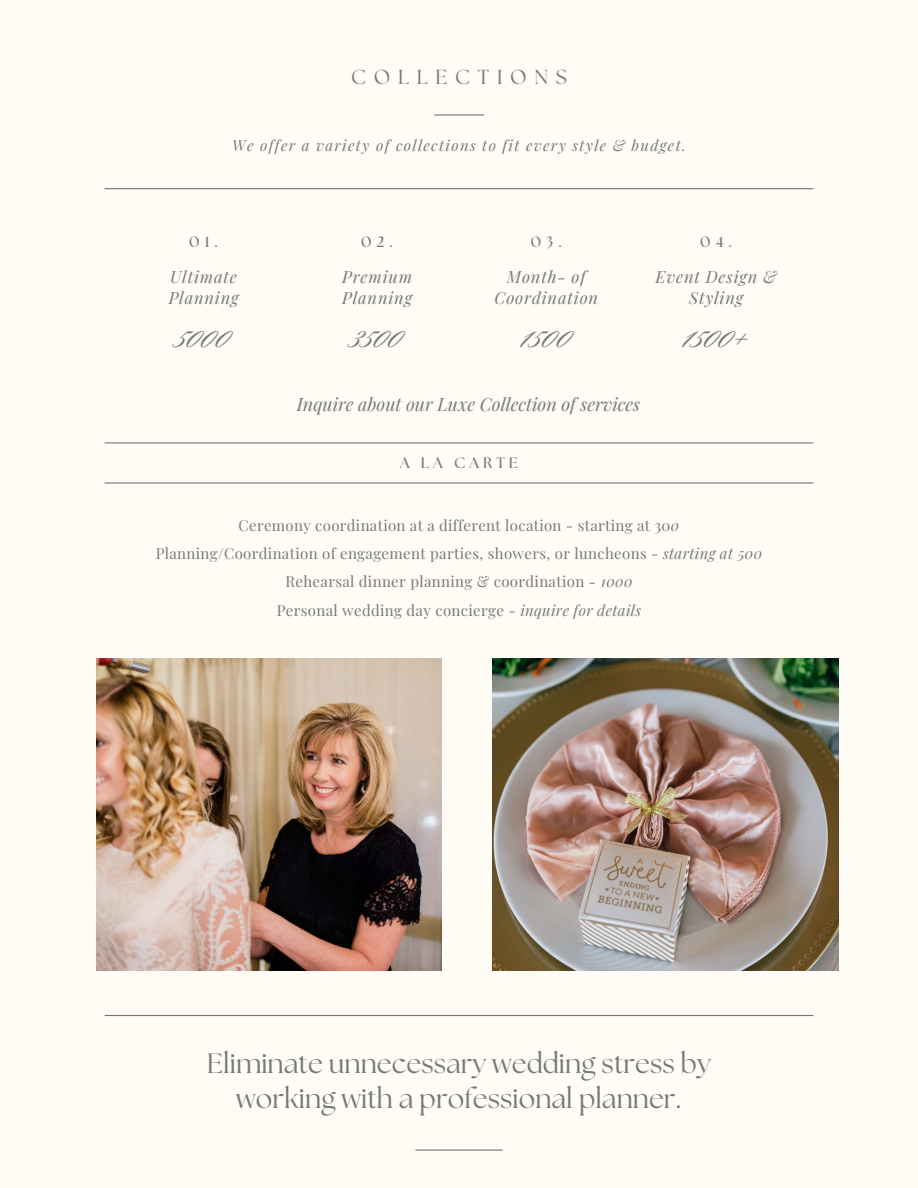
<style>
.page{position:relative;width:918px;height:1188px;background:#fffcf5}
.page>*{position:absolute;margin:0;border:0;box-sizing:border-box;transform-origin:0 0}
.t1{font:40.5px "Sloop Script Pro";letter-spacing:.035em;color:#77787b}
.t2{font:27.75px/34.8px "The Seasons";color:#77787b;text-align:center}
.t3{font:20.25px "The Seasons";letter-spacing:.385em;color:#77787b}
.t4{font:italic 18px "Playfair Display";color:#77787b}
.t5{font:italic 16.5px/21.3px "Playfair Display";letter-spacing:.05em;color:#77787b}
.t6{font:15px "Playfair Display";letter-spacing:.025em;color:#77787b}
.t7{font:italic 15px "Playfair Display";letter-spacing:.09em;color:#77787b}
.t8{font:700 15px "The Seasons";letter-spacing:.27em;color:#77787b}
.s1{font-style:italic}
</style>
<div class="page">
<hr style="left:434px;top:114px;width:50px;height:2px;background:#737373">
<hr style="left:105px;top:188px;width:708px;height:1px;background:#737373">
<hr style="left:105px;top:1015px;width:708px;height:1px;background:#737373">
<hr style="left:105px;top:442px;width:708px;height:2px;background:#737373">
<hr style="left:105px;top:482px;width:708px;height:2px;background:#737373">
<hr style="left:415px;top:1150px;width:88px;height:1px;background:#737373">
<img style="left:97px;top:659px;width:344px;height:311px">
<img style="left:493px;top:659px;width:345px;height:311px">
<h6 class="t3" style="left:351px;top:67px;width:217px">COLLECTIONS</h6>
<p class="t7" style="left:232px;top:135px;width:455px">We offer a variety of collections to fit every style &amp; budget.</p>
<h6 class="t8" style="left:189px;top:235px;width:30px">01.</h6>
<h6 class="t8" style="left:361px;top:235px;width:33px">02.</h6>
<h4 class="t8" style="left:531px;top:235px;width:33px">03.</h4>
<h4 class="t8" style="left:700px;top:235px;width:33px">04.</h4>
<h4 class="t5" style="left:169px;top:265px;width:71px">Ultimate<br>Planning</h4>
<h1 class="t1" style="left:177px;top:314px;width:54px">5000</h1>
<h4 class="t5" style="left:342px;top:265px;width:71px">Premium<br>Planning</h4>
<h1 class="t1" style="left:352px;top:314px;width:52px">3500</h1>
<h6 class="t5" style="left:494px;top:265px;width:105px;text-align:center">Month- of<br>Coordination</h6>
<h4 class="t1" style="left:522px;top:314px;width:51px">1500</h4>
<h1 class="t5" style="left:656px;top:265px;width:123px;text-align:center">Event Design &amp;<br>Styling</h1>
<h1 class="t1" style="left:684px;top:314px;width:67px">1500+</h1>
<h2 class="t4" style="left:297px;top:391px;width:345px">Inquire about our Luxe Collection of services</h2>
<p class="t8" style="left:400px;top:456px;width:119px">A LA CARTE</p>
<h5 class="t6" style="left:239px;top:515px;width:442px">Ceremony coordination at a different location - starting at 30<span class="s1">0</span></h5>
<p class="t6" style="left:156px;top:543px;width:608px">Planning/Coordination of engagement parties, showers, or luncheons - <span class="s1">starting at 500</span></p>
<p class="t6" style="left:285px;top:571px;width:349px">Rehearsal dinner planning &amp; coordination <span class="s1">- 1000</span></p>
<p class="t6" style="left:277px;top:599px;width:366px">Personal wedding day concierge - <span class="s1">inquire for details</span></p>
<p class="t2" style="left:207px;top:1047px;width:506px">Eliminate unnecessary wedding stress by working with a professional planner.</p>
</div>
